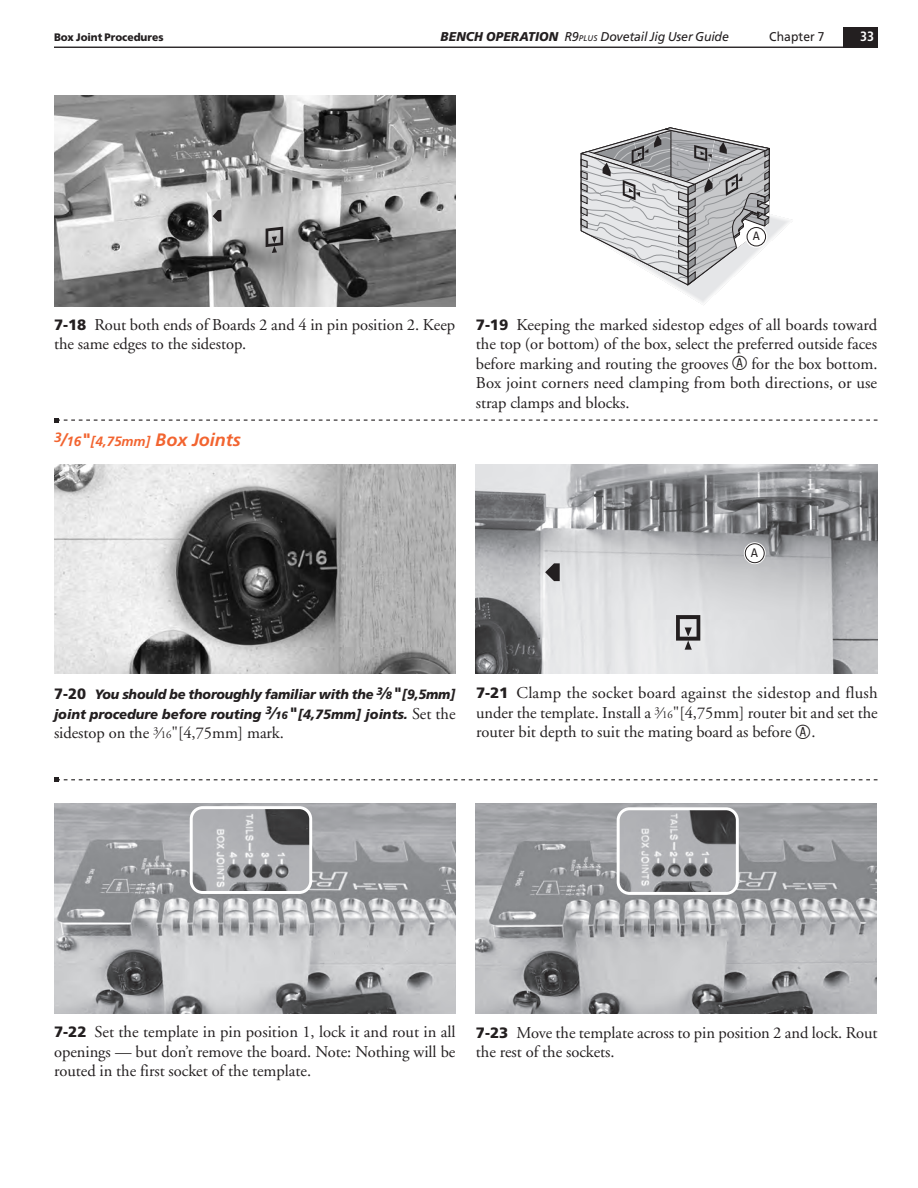
<style>
.page{position:relative;width:918px;height:1188px;background:#fff}
.page>*{position:absolute;margin:0;border:0;box-sizing:border-box;transform-origin:0 0}
.body{font:16.5px/19.5px "Adobe Garamond";letter-spacing:-.005em;color:#231f20;text-align:justify}
.body-2{font:italic 900 13.5px/19.5px "Frutiger";letter-spacing:-.01em;color:#231f20;scale:.95 1}
.body-3{font:italic 700 13.5px "Frutiger";letter-spacing:-.005em;color:#f26430}
.t1{font:700 condensed 13.5px "Frutiger";color:#fff}
.t2{font:italic 12.75px "Frutiger";letter-spacing:-.015em;color:#231f20}
.t3{font:12.75px "Frutiger";letter-spacing:.01em;color:#231f20;scale:.95 1}
.t4{font:condensed 11.85px "Univers";color:#231f20}
.t5{font:condensed 11.55px "Univers";color:#231f20}
.t6{font:900 10.8px "Frutiger";color:#231f20;scale:.95 1}
.s1{font-weight:900}
.s2{font-size:8.25px}
.s3{font-family:"Frutiger";font-weight:900;font-size:15px}
.s4{font-size:18px}
.s5{font-family:"Circle Frame";font-size:19.5px}
.s6{font-style:normal;font-size:15px}
.s7{font-size:16.5px}
.s8{font-size:10.8px}
.s9{font-family:"Adobe Garamond";font-weight:400;font-style:normal;font-size:16.5px}
.s10{font-size:10.65px}
</style>
<div class="page">
<hr style="left:54px;top:47px;width:824px;height:1px;background:#231f20">
<div style="left:843px;top:27px;width:35px;height:20px;background:#231f20"></div>
<svg style="left:580px;top:127px;width:212px;height:178px"></svg>
<img style="left:54px;top:96px;width:402px;height:210px">
<svg style="left:266px;top:227px;width:17px;height:26px"></svg>
<svg style="left:213px;top:210px;width:9px;height:12px"></svg>
<img style="left:476px;top:464px;width:402px;height:209px">
<svg style="left:676px;top:615px;width:24px;height:35px"></svg>
<svg style="left:545px;top:563px;width:15px;height:18px"></svg>
<div style="left:744px;top:542px;width:22px;height:22px;border:3px solid #fff;border-radius:50%"></div>
<div style="left:745px;top:544px;width:19px;height:19px;background:#fff;border-radius:50%"></div>
<div style="left:745px;top:543px;width:20px;height:20px;border:1px solid #231f20;border-radius:50%"></div>
<img style="left:54px;top:464px;width:402px;height:210px">
<img style="left:54px;top:804px;width:402px;height:209px">
<img style="left:191px;top:808px;width:120px;height:84px">
<div style="left:190px;top:806px;width:122px;height:88px;border:3px solid #fff;border-radius:11px"></div>
<img style="left:476px;top:804px;width:400px;height:209px">
<img style="left:618px;top:809px;width:119px;height:84px">
<div style="left:617px;top:807px;width:122px;height:88px;border:3px solid #fff;border-radius:11px"></div>
<svg style="left:54px;top:418px;width:824px;height:4px"></svg>
<svg style="left:54px;top:778px;width:824px;height:4px"></svg>
<p class="t6" style="left:54px;top:31px;width:117px">Box Joint Procedures</p>
<p class="t2" style="left:441px;top:29px;width:290px"><span class="s1">BENCH OPERATION</span> R9<span class="s2">PLUS</span> Dovetail Jig User Guide</p>
<p class="t3" style="left:769px;top:29px;width:60px">Chapter 7</p>
<p class="t1" style="left:860px;top:28px;width:16px">33</p>
<p class="t5" style="left:753px;top:229px;width:9px">A</p>
<p class="body" style="left:54px;top:315px;width:403px"><span class="s3">7-18</span> Rout both ends of Boards 2 and 4 in pin position 2. Keep the same edges to the sidestop.</p>
<p class="body-3" style="left:54px;top:433px;width:188px">3<span class="s4">/</span>16<span class="s4">"</span>[4,75mm] <span class="s4">Box Joints</span></p>
<p class="body" style="left:476px;top:315px;width:403px"><span class="s3">7-19</span> Keeping the marked sidestop edges of all boards toward the top (or bottom) of the box, select the preferred outside faces before marking and routing the grooves <span class="s5">A</span> for the box bottom.<br>Box joint corners need clamping from both directions, or use strap clamps and blocks.</p>
<p class="t4" style="left:751px;top:546px;width:9px">A</p>
<p class="body-2" style="left:54px;top:684px;width:425px"><span class="s6">7-20</span> You should be thoroughly familiar with the <sup>3</sup><span class="s7">⁄</span><span class="s8">8</span><span class="s7">"</span>[9,5mm] joint procedure before routing <sup>3</sup><span class="s7">⁄</span><span class="s8">16</span><span class="s7">"</span>[4,75mm] joints. <span class="s9">Set the</span></p>
<p class="body" style="left:54px;top:723px;width:232px">sidestop on the <sup>3</sup>⁄<span class="s10">16</span>"[4,75mm] mark.</p>
<p class="body" style="left:476px;top:684px;width:403px"><span class="s3">7-21</span> Clamp the socket board against the sidestop and flush under the template. Install a <sup>3</sup>⁄<span class="s10">16</span>"[4,75mm] router bit and set the router bit depth to suit the mating board as before <span class="s5">A</span>.</p>
<p class="body" style="left:54px;top:1023px;width:403px"><span class="s3">7-22</span> Set the template in pin position 1, lock it and rout in all openings — but don’t remove the board. Note: Nothing will be routed in the first socket of the template.</p>
<p class="body" style="left:476px;top:1023px;width:403px"><span class="s3">7-23</span> Move the template across to pin position 2 and lock. Rout the rest of the sockets.</p>
</div>
